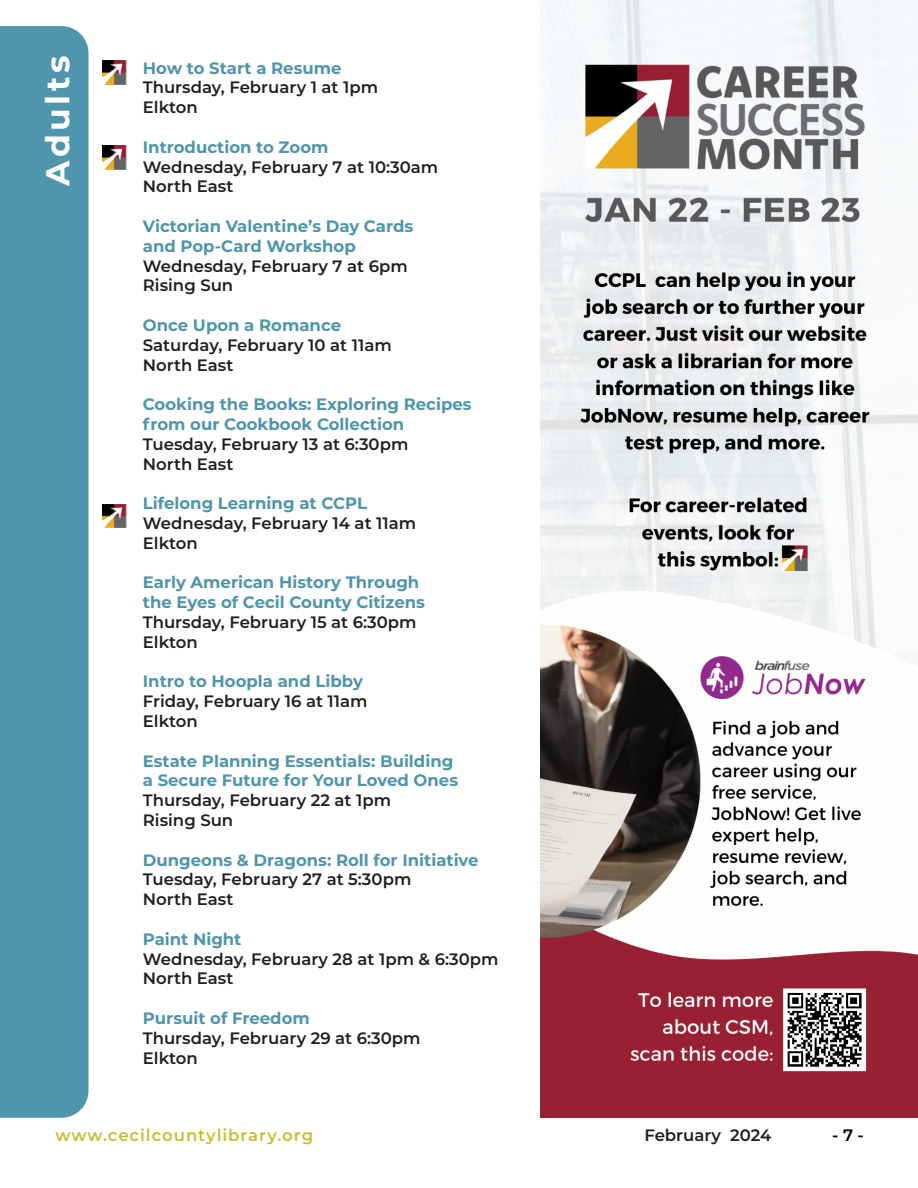
<style>
.page{position:relative;width:918px;height:1188px;background:#fff}
.page>*{position:absolute;margin:0;border:0;box-sizing:border-box;transform-origin:0 0}
.t1{font:700 33px "Montserrat";letter-spacing:.1em;color:#fff}
.t2{font:600 16.5px "Montserrat";color:#231f20}
.t3{font:700 16.5px/19.8px "Montserrat";color:#4f95ab}
.t4{font:600 16.5px "Montserrat";letter-spacing:.06em;color:#c4c031}
.t5{font:600 16.5px "Montserrat";color:#000}
</style>
<div class="page">
<div style="left:0;top:26px;width:88px;height:1092px;background:#4f95ab"></div>
<img style="left:540px;top:0;width:378px;height:1118px">
<img style="left:103px;top:61px;width:23px;height:23px">
<img style="left:103px;top:146px;width:23px;height:23px">
<img style="left:103px;top:504px;width:23px;height:24px">
<p class="t1" style="left:34px;top:186px;width:132px;rotate:-90deg">Adults</p>
<p class="t3" style="left:143px;top:57px;width:200px">How to Start a Resume</p>
<p class="t2" style="left:143px;top:76px;width:237px">Thursday, February 1 at 1pm</p>
<p class="t2" style="left:143px;top:96px;width:56px">Elkton</p>
<p class="t3" style="left:143px;top:136px;width:187px">Introduction to Zoom</p>
<p class="t2" style="left:143px;top:155px;width:297px">Wednesday, February 7 at 10:30am</p>
<p class="t2" style="left:143px;top:175px;width:92px">North East</p>
<p class="t3" style="left:143px;top:215px;width:272px">Victorian Valentine’s Day Cards</p>
<p class="t3" style="left:143px;top:235px;width:214px">and Pop-Card Workshop</p>
<p class="t2" style="left:143px;top:254px;width:266px">Wednesday, February 7 at 6pm</p>
<p class="t2" style="left:143px;top:274px;width:92px">Rising Sun</p>
<p class="t3" style="left:143px;top:314px;width:200px">Once Upon a Romance</p>
<p class="t2" style="left:143px;top:333px;width:250px">Saturday, February 10 at 11am</p>
<p class="t2" style="left:143px;top:353px;width:92px">North East</p>
<p class="t3" style="left:143px;top:394px;width:330px">Cooking the Books: Exploring Recipes from our Cookbook Collection</p>
<p class="t2" style="left:143px;top:432px;width:267px">Tuesday, February 13 at 6:30pm</p>
<p class="t2" style="left:143px;top:452px;width:92px">North East</p>
<p class="t3" style="left:143px;top:493px;width:226px">Lifelong Learning at CCPL</p>
<p class="t2" style="left:143px;top:511px;width:275px">Wednesday, February 14 at 11am</p>
<p class="t2" style="left:143px;top:531px;width:56px">Elkton</p>
<p class="t3" style="left:143px;top:572px;width:278px">Early American History Through</p>
<p class="t3" style="left:143px;top:592px;width:284px">the Eyes of Cecil County Citizens</p>
<p class="t2" style="left:143px;top:610px;width:275px">Thursday, February 15 at 6:30pm</p>
<p class="t2" style="left:143px;top:630px;width:56px">Elkton</p>
<p class="t3" style="left:143px;top:671px;width:222px">Intro to Hoopla and Libby</p>
<p class="t2" style="left:143px;top:690px;width:226px">Friday, February 16 at 11am</p>
<p class="t2" style="left:143px;top:709px;width:56px">Elkton</p>
<p class="t3" style="left:143px;top:750px;width:312px">Estate Planning Essentials: Building</p>
<p class="t3" style="left:143px;top:770px;width:317px">a Secure Future for Your Loved Ones</p>
<p class="t2" style="left:143px;top:789px;width:250px">Thursday, February 22 at 1pm</p>
<p class="t2" style="left:143px;top:808px;width:92px">Rising Sun</p>
<p class="t3" style="left:143px;top:849px;width:337px">Dungeons &amp; Dragons: Roll for Initiative</p>
<p class="t2" style="left:143px;top:868px;width:270px">Tuesday, February 27 at 5:30pm</p>
<p class="t2" style="left:143px;top:888px;width:92px">North East</p>
<p class="t3" style="left:143px;top:928px;width:100px">Paint Night</p>
<p class="t2" style="left:143px;top:947px;width:357px">Wednesday, February 28 at 1pm &amp; 6:30pm</p>
<p class="t2" style="left:143px;top:967px;width:92px">North East</p>
<p class="t3" style="left:143px;top:1007px;width:168px">Pursuit of Freedom</p>
<p class="t2" style="left:143px;top:1026px;width:279px">Thursday, February 29 at 6:30pm</p>
<p class="t2" style="left:143px;top:1046px;width:56px">Elkton</p>
<p class="t4" style="left:55px;top:1123px;width:259px">www.cecilcountylibrary.org</p>
<p class="t2" style="left:644px;top:1123px;width:128px">February 2024</p>
<p class="t5" style="left:832px;top:1123px;width:33px">- 7 -</p>
</div>
